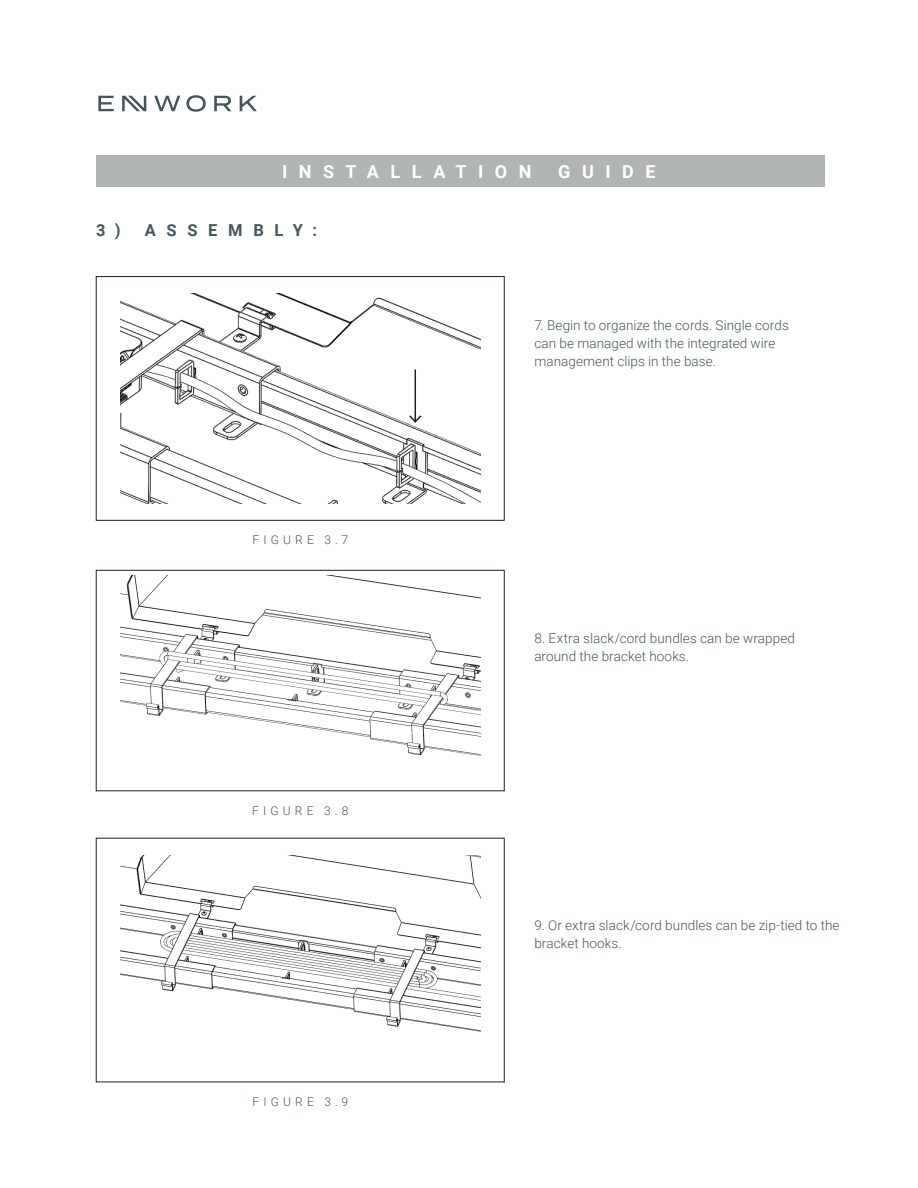
<style>
.page{position:relative;width:918px;height:1188px;background:#fff}
.page>*{position:absolute;margin:0;border:0;box-sizing:border-box;transform-origin:0 0}
.t1{font:700 18px "Roboto";letter-spacing:.64em;color:#fff}
.t2{font:700 16.5px "Roboto";letter-spacing:.645em;color:#43555d}
.t3{font:300 13.5px/18px "Roboto";letter-spacing:.005em;color:#43555d}
.t4{font:300 12px "Roboto";letter-spacing:.35em;color:#43555d}
</style>
<div class="page">
<svg style="left:154px;top:96px;width:26px;height:15px"></svg>
<svg style="left:186px;top:95px;width:20px;height:17px"></svg>
<svg style="left:214px;top:96px;width:18px;height:15px"></svg>
<svg style="left:240px;top:96px;width:17px;height:15px"></svg>
<svg style="left:98px;top:96px;width:16px;height:15px"></svg>
<svg style="left:122px;top:96px;width:24px;height:15px"></svg>
<div style="left:96px;top:156px;width:728px;height:31px;background:#b1b4b5"></div>
<img style="left:120px;top:293px;width:360px;height:210px">
<div style="left:96px;top:276px;width:408px;height:244px;border:1px solid #231f20"></div>
<img style="left:120px;top:576px;width:360px;height:180px">
<div style="left:96px;top:570px;width:408px;height:221px;border:1px solid #231f20"></div>
<img style="left:120px;top:855px;width:360px;height:177px">
<hr style="left:415px;top:369px;width:1px;height:53px;background:#231f20">
<svg style="left:408px;top:414px;width:15px;height:10px"></svg>
<h1 class="t1" style="left:282px;top:159px;width:251px">INSTALLATION</h1>
<h1 class="t1" style="left:558px;top:159px;width:99px">GUIDE</h1>
<p class="t2" style="left:96px;top:219px;width:222px">3) ASSEMBLY:</p>
<p class="t4" style="left:252px;top:531px;width:97px">FIGURE 3.7</p>
<p class="t4" style="left:252px;top:802px;width:98px">FIGURE 3.8</p>
<p class="t4" style="left:252px;top:1093px;width:97px">FIGURE 3.9</p>
<p class="t3" style="left:534px;top:316px;width:256px">7. Begin to organize the cords. Single cords can be managed with the integrated wire management clips in the base.</p>
<p class="t3" style="left:534px;top:629px;width:262px">8. Extra slack/cord bundles can be wrapped around the bracket hooks.</p>
<p class="t3" style="left:534px;top:916px;width:307px">9. Or extra slack/cord bundles can be zip-tied to the bracket hooks.</p>
</div>
